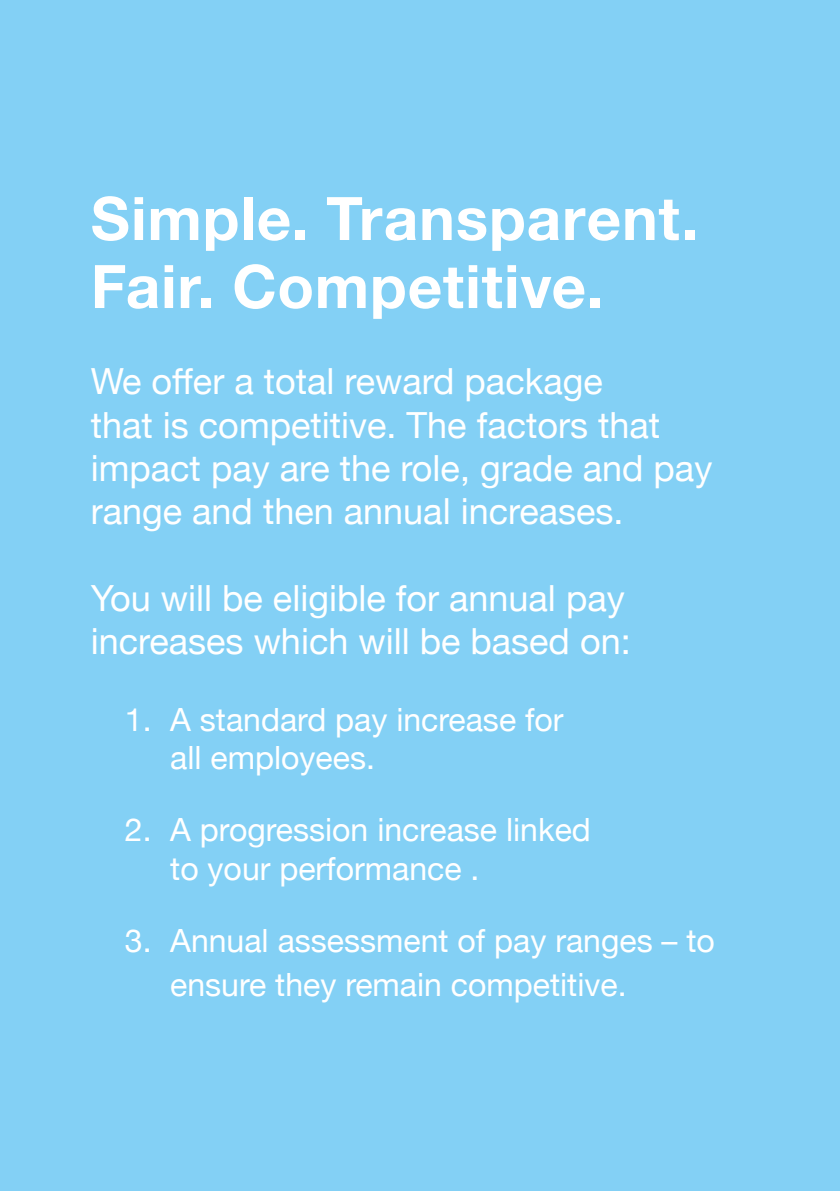
<style>
.page{position:relative;width:840px;height:1191px;background:#fff}
.page>*{position:absolute;margin:0;border:0;box-sizing:border-box;transform-origin:0 0}
.t1{font:700 60px/68px "Helvetica Neue";letter-spacing:.015em;color:#fff}
.t2{font:36px/43.2px "Helvetica Neue";color:#fff}
.t3{font:32px/38.4px "Helvetica Neue";color:#fff}
</style>
<div class="page">
<div style="left:0;top:0;width:839px;height:1191px;background:#83d0f5"></div>
<h1 class="t1" style="left:91px;top:186px;width:608px">Simple. Transparent.<br>Fair. Competitive.</h1>
<p class="t2" style="left:91px;top:362px;width:622px">We offer a total reward package<br>that is competitive. The factors that impact pay are the role, grade and pay range and then annual increases.</p>
<p class="t2" style="left:91px;top:578px;width:541px">You will be eligible for annual pay increases which will be based on:</p>
<p class="t3" style="left:170px;top:702px;width:394px;text-indent:-45px">1. A standard pay increase for all employees.</p>
<p class="t3" style="left:170px;top:812px;width:422px;text-indent:-45px">2. A progression increase linked to your performance .</p>
<p class="t3" style="left:170px;top:921px;width:546px;line-height:43.2px;text-indent:-45px">3. Annual assessment of pay ranges – to ensure they remain competitive.</p>
</div>
